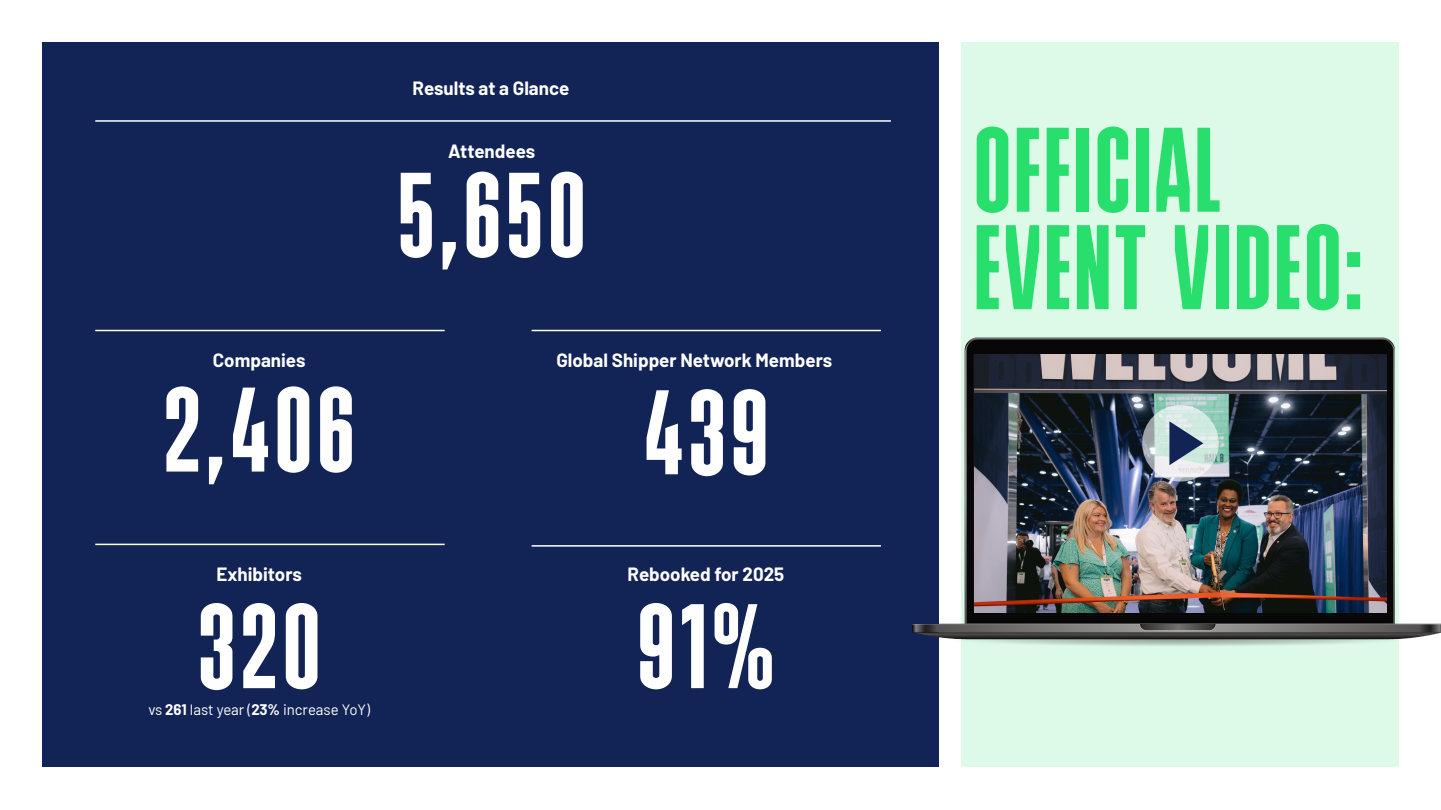
<style>
.page{position:relative;width:1441px;height:810px;background:#fff}
.page>*{position:absolute;margin:0;border:0;box-sizing:border-box;transform-origin:0 0}
.t1{font:120px/216.6px "Bulevar";letter-spacing:.05em;color:#fff}
.t2{font:120px/97.4px "Bulevar";letter-spacing:.03em;color:#28df6e}
.t3{font:700 18.75px "Barlow";color:#fff}
.t4{font:15px "Barlow";color:#fff}
.s1{font-weight:700}
</style>
<div class="page">
<div style="left:960px;top:43px;width:438px;height:724px;background:#dcfae7"></div>
<div style="left:43px;top:43px;width:896px;height:724px;background:#122356"></div>
<hr style="left:95px;top:120px;width:795px;height:2px;background:#fff">
<hr style="left:95px;top:330px;width:349px;height:1px;background:#fff">
<hr style="left:95px;top:544px;width:349px;height:1px;background:#fff">
<hr style="left:531px;top:330px;width:349px;height:1px;background:#fff">
<img style="left:912px;top:312px;width:528px;height:352px">
<hr style="left:531px;top:545px;width:349px;height:2px;background:#fff">
<img style="left:974px;top:355px;width:412px;height:257px">
<svg style="left:1141px;top:405px;width:77px;height:77px"></svg>
<svg style="left:1169px;top:421px;width:34px;height:44px"></svg>
<p class="t3" style="left:412px;top:74px;width:158px">Results at a Glance</p>
<p class="t3" style="left:448px;top:138px;width:88px">Attendees</p>
<h1 class="t1" style="left:398px;top:107px;width:188px">5,650</h1>
<h1 class="t2" style="left:974px;top:122px;width:390px">OFFICIAL<br>EVENT VIDEO:</h1>
<p class="t3" style="left:213px;top:346px;width:94px">Companies</p>
<p class="t3" style="left:556px;top:346px;width:277px">Global Shipper Network Members</p>
<h1 class="t1" style="left:164px;top:322px;width:192px">2,406<br>320</h1>
<p class="t3" style="left:216px;top:560px;width:87px">Exhibitors</p>
<h1 class="t1" style="left:644px;top:325px;width:125px">439</h1>
<p class="t3" style="left:627px;top:560px;width:158px">Rebooked for 2025</p>
<h1 class="t1" style="left:637px;top:539px;width:138px">91%</h1>
<p class="t4" style="left:148px;top:699px;width:223px">vs <span class="s1">261</span> last year (<span class="s1">23%</span> increase YoY)</p>
</div>
